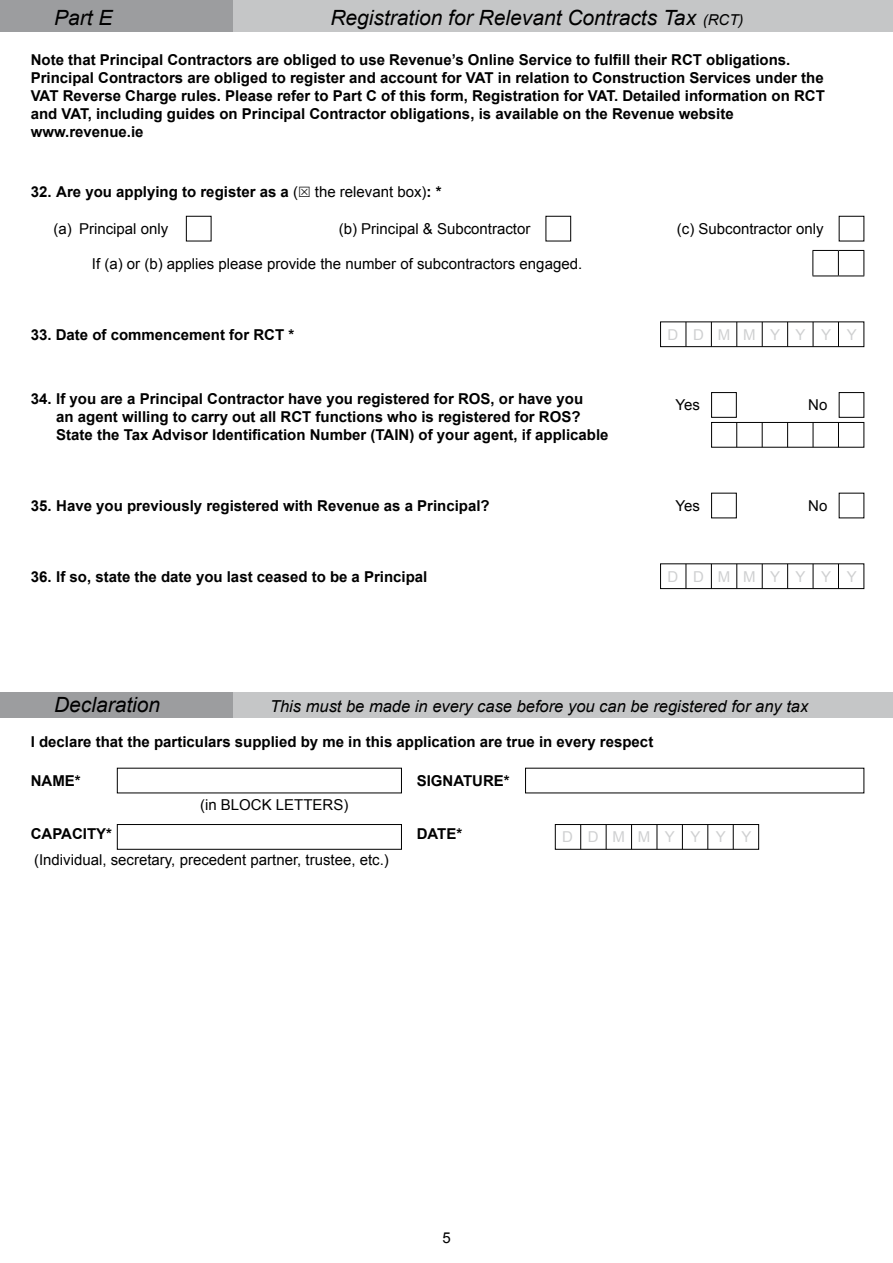
<style>
.page{position:relative;width:893px;height:1263px;background:#fff}
.page>*{position:absolute;margin:0;border:0;box-sizing:border-box;transform-origin:0 0}
.t1{font:italic 21px "Arial";color:#000}
.t2{font:italic 16.5px "Arial";color:#000}
.t3{font:700 15px/18px "Arial";color:#000}
.t4{font:15px "Arial";color:#000}
.t5{font:15px "Arial";letter-spacing:.98em;color:#cfd0d1}
.s1{font-size:15px}
.s2{font-weight:400}
</style>
<div class="page">
<div style="left:0;top:0;width:234px;height:32px;background:#9c9d9f"></div>
<div style="left:234px;top:0;width:659px;height:32px;background:#c5c6c7"></div>
<svg style="left:812px;top:250px;width:52px;height:27px"></svg>
<div style="left:660px;top:321px;width:204px;height:26px;border:1px solid #000"></div>
<svg style="left:711px;top:322px;width:1px;height:25px"></svg>
<svg style="left:736px;top:322px;width:1px;height:25px"></svg>
<svg style="left:762px;top:322px;width:1px;height:25px"></svg>
<svg style="left:787px;top:322px;width:1px;height:25px"></svg>
<svg style="left:813px;top:322px;width:1px;height:25px"></svg>
<svg style="left:838px;top:322px;width:1px;height:25px"></svg>
<svg style="left:686px;top:322px;width:1px;height:25px"></svg>
<div style="left:711px;top:422px;width:153px;height:26px;border:1px solid #000"></div>
<svg style="left:736px;top:422px;width:1px;height:25px"></svg>
<svg style="left:762px;top:422px;width:1px;height:25px"></svg>
<svg style="left:787px;top:422px;width:1px;height:25px"></svg>
<svg style="left:813px;top:422px;width:1px;height:25px"></svg>
<svg style="left:838px;top:422px;width:1px;height:25px"></svg>
<div style="left:711px;top:392px;width:26px;height:26px;border:1px solid #000"></div>
<div style="left:839px;top:392px;width:25px;height:26px;border:1px solid #000"></div>
<div style="left:711px;top:493px;width:26px;height:25px;border:1px solid #000"></div>
<div style="left:660px;top:563px;width:204px;height:26px;border:1px solid #000"></div>
<svg style="left:711px;top:564px;width:1px;height:24px"></svg>
<svg style="left:736px;top:564px;width:1px;height:24px"></svg>
<svg style="left:762px;top:564px;width:1px;height:24px"></svg>
<svg style="left:787px;top:564px;width:1px;height:24px"></svg>
<svg style="left:813px;top:564px;width:1px;height:24px"></svg>
<svg style="left:838px;top:564px;width:1px;height:24px"></svg>
<svg style="left:686px;top:564px;width:1px;height:24px"></svg>
<div style="left:117px;top:824px;width:285px;height:26px;border:1px solid #000"></div>
<div style="left:555px;top:824px;width:204px;height:26px;border:1px solid #000"></div>
<svg style="left:606px;top:824px;width:1px;height:25px"></svg>
<svg style="left:631px;top:824px;width:1px;height:25px"></svg>
<svg style="left:657px;top:824px;width:1px;height:25px"></svg>
<svg style="left:682px;top:824px;width:1px;height:25px"></svg>
<svg style="left:707px;top:824px;width:1px;height:25px"></svg>
<svg style="left:733px;top:824px;width:1px;height:25px"></svg>
<svg style="left:580px;top:824px;width:1px;height:25px"></svg>
<div style="left:0;top:693px;width:234px;height:25px;background:#9c9d9f"></div>
<div style="left:234px;top:693px;width:659px;height:25px;background:#c5c6c7"></div>
<h1 class="t1" style="left:54px;top:4px;width:60px">Part E</h1>
<h1 class="t1" style="left:330px;top:4px;width:415px">Registration for Relevant Contracts Tax <span class="s1">(RCT)</span></h1>
<p class="t3" style="left:31px;top:51px;width:796px">Note that Principal Contractors are obliged to use Revenue’s Online Service to fulfill their RCT obligations.<br>Principal Contractors are obliged to register and account for VAT in relation to Construction Services under the VAT Reverse Charge rules. Please refer to Part C of this form, Registration for VAT. Detailed information on RCT and VAT, including guides on Principal Contractor obligations, is available on the Revenue website www.revenue.ie</p>
<p class="t3" style="left:31px;top:183px;width:412px">32. Are you applying to register as a <span class="s2">( the relevant box)</span>: *</p>
<p class="t4" style="left:54px;top:219px;width:116px">(a) Principal only</p>
<p class="t4" style="left:339px;top:219px;width:193px">(b) Principal &amp; Subcontractor</p>
<p class="t4" style="left:677px;top:219px;width:148px">(c) Subcontractor only</p>
<p class="t4" style="left:92px;top:254px;width:492px">If (a) or (b) applies please provide the number of subcontractors engaged.</p>
<p class="t3" style="left:31px;top:326px;width:265px">33. Date of commencement for RCT *</p>
<p class="t5" style="left:667px;top:325px;width:191px">DDMMYYYY</p>
<p class="t3" style="left:56px;top:390px;width:554px;text-indent:-26px">34. If you are a Principal Contractor have you registered for ROS, or have you<br>an agent willing to carry out all RCT functions who is registered for ROS?<br>State the Tax Advisor Identification Number (TAIN) of your agent, if applicable</p>
<p class="t4" style="left:675px;top:395px;width:26px">Yes</p>
<p class="t4" style="left:808px;top:395px;width:21px">No</p>
<p class="t3" style="left:31px;top:497px;width:461px">35. Have you previously registered with Revenue as a Principal?</p>
<p class="t4" style="left:675px;top:496px;width:26px">Yes</p>
<p class="t4" style="left:808px;top:496px;width:21px">No</p>
<p class="t3" style="left:31px;top:568px;width:398px">36. If so, state the date you last ceased to be a Principal</p>
<p class="t5" style="left:667px;top:567px;width:191px">DDMMYYYY</p>
<h1 class="t1" style="left:54px;top:691px;width:108px">Declaration</h1>
<p class="t2" style="left:270px;top:696px;width:540px">This must be made in every case before you can be registered for any tax</p>
<p class="t3" style="left:31px;top:733px;width:624px">I declare that the particulars supplied by me in this application are true in every respect</p>
<p class="t3" style="left:31px;top:772px;width:51px">NAME*</p>
<p class="t3" style="left:417px;top:772px;width:95px">SIGNATURE*</p>
<p class="t3" style="left:31px;top:825px;width:83px">CAPACITY*</p>
<p class="t4" style="left:200px;top:795px;width:150px">(in BLOCK LETTERS)</p>
<p class="t4" style="left:34px;top:850px;width:356px">(Individual, secretary, precedent partner, trustee, etc.)</p>
<p class="t3" style="left:417px;top:825px;width:47px">DATE*</p>
<p class="t5" style="left:562px;top:827px;width:191px">DDMMYYYY</p>
<p class="t4" style="left:442px;top:1228px;width:10px">5</p>
</div>
